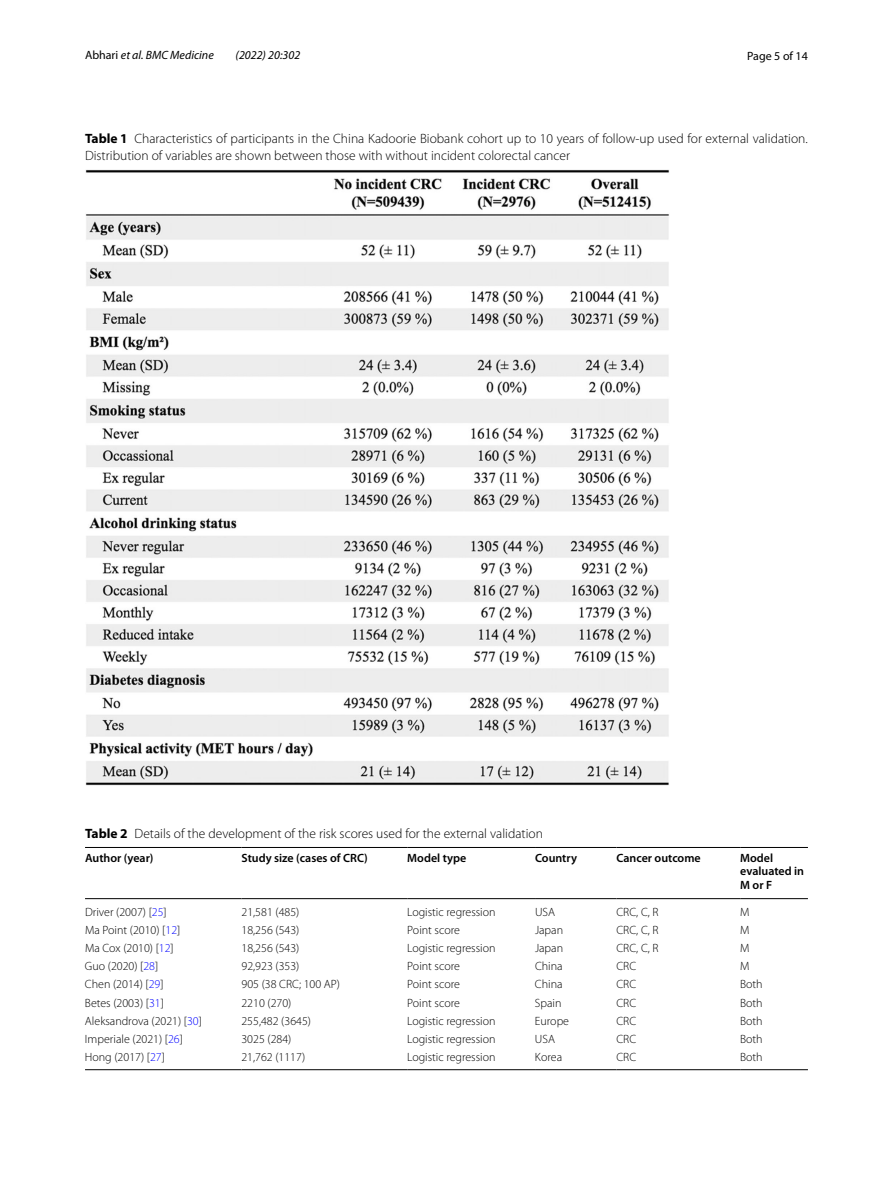
<style>
.page{position:relative;width:893px;height:1187px;background:#fff}
.page>*{position:absolute;margin:0;border:0;box-sizing:border-box;transform-origin:0 0}
.t1{font:300 13.5px/16.5px "Myriad Pro";color:#000}
.t2{font:300 12px "Myriad Pro";color:#000}
.t3{font:600 12px/13.5px "Myriad Pro";color:#000}
.t4{font:italic 12px "Myriad Pro";color:#000}
.t5{font:12px "Myriad Pro";color:#000}
.s1{font-style:normal}
.s2{font-weight:700}
.s3{color:#00f}
</style>
<div class="page">
<img style="left:85px;top:169px;width:584px;height:616px">
<hr style="left:85px;top:847px;width:157px;height:1px;background:#000">
<hr style="left:85px;top:898px;width:157px;height:1px;background:#000">
<hr style="left:242px;top:847px;width:165px;height:1px;background:#000">
<hr style="left:242px;top:898px;width:165px;height:1px;background:#000">
<hr style="left:407px;top:847px;width:128px;height:1px;background:#000">
<hr style="left:407px;top:898px;width:128px;height:1px;background:#000">
<hr style="left:535px;top:847px;width:81px;height:1px;background:#000">
<hr style="left:535px;top:898px;width:81px;height:1px;background:#000">
<hr style="left:616px;top:847px;width:124px;height:1px;background:#000">
<hr style="left:616px;top:898px;width:124px;height:1px;background:#000">
<hr style="left:740px;top:847px;width:68px;height:1px;background:#000">
<hr style="left:740px;top:898px;width:68px;height:1px;background:#000">
<hr style="left:85px;top:1069px;width:157px;height:1px;background:#000">
<hr style="left:242px;top:1069px;width:165px;height:1px;background:#000">
<hr style="left:407px;top:1069px;width:128px;height:1px;background:#000">
<hr style="left:535px;top:1069px;width:81px;height:1px;background:#000">
<hr style="left:616px;top:1069px;width:124px;height:1px;background:#000">
<hr style="left:740px;top:1069px;width:68px;height:1px;background:#000">
<p class="t4" style="left:85px;top:48px;width:130px"><span class="s1">Abhari</span> et al. BMC Medicine</p>
<p class="t4" style="left:236px;top:48px;width:66px">(2022) 20:302</p>
<p class="t5" style="left:747px;top:48px;width:62px">Page 5 of 14</p>
<p class="t1" style="left:85px;top:130px;width:724px"><span class="s2">Table 1</span> Characteristics of participants in the China Kadoorie Biobank cohort up to 10 years of follow-up used for external validation.<br>Distribution of variables are shown between those with without incident colorectal cancer</p>
<p class="t1" style="left:85px;top:825px;width:459px"><span class="s2">Table 2</span> Details of the development of the risk scores used for the external validation</p>
<p class="t3" style="left:85px;top:850px;width:70px">Author (year)</p>
<p class="t3" style="left:242px;top:850px;width:128px">Study size (cases of CRC)</p>
<p class="t3" style="left:407px;top:850px;width:60px">Model type</p>
<p class="t3" style="left:535px;top:850px;width:44px">Country</p>
<p class="t3" style="left:616px;top:850px;width:86px">Cancer outcome</p>
<p class="t3" style="left:740px;top:850px;width:65px">Model evaluated in<br>M or F</p>
<p class="t2" style="left:85px;top:905px;width:83px">Driver (2007) [<span class="s3">25</span>]</p>
<p class="t2" style="left:242px;top:905px;width:59px">21,581 (485)</p>
<p class="t2" style="left:407px;top:905px;width:90px">Logistic regression</p>
<p class="t2" style="left:535px;top:905px;width:22px">USA</p>
<p class="t2" style="left:616px;top:905px;width:44px">CRC, C, R</p>
<p class="t2" style="left:740px;top:905px;width:11px">M</p>
<p class="t2" style="left:85px;top:923px;width:97px">Ma Point (2010) [<span class="s3">12</span>]</p>
<p class="t2" style="left:241px;top:923px;width:59px">18,256 (543)</p>
<p class="t2" style="left:407px;top:923px;width:54px">Point score</p>
<p class="t2" style="left:535px;top:923px;width:30px">Japan</p>
<p class="t2" style="left:616px;top:923px;width:44px">CRC, C, R</p>
<p class="t2" style="left:740px;top:923px;width:11px">M</p>
<p class="t2" style="left:85px;top:941px;width:90px">Ma Cox (2010) [<span class="s3">12</span>]</p>
<p class="t2" style="left:241px;top:941px;width:59px">18,256 (543)</p>
<p class="t2" style="left:407px;top:941px;width:90px">Logistic regression</p>
<p class="t2" style="left:535px;top:941px;width:30px">Japan</p>
<p class="t2" style="left:616px;top:941px;width:44px">CRC, C, R</p>
<p class="t2" style="left:740px;top:941px;width:11px">M</p>
<p class="t2" style="left:85px;top:959px;width:75px">Guo (2020) [<span class="s3">28</span>]</p>
<p class="t2" style="left:241px;top:959px;width:59px">92,923 (353)</p>
<p class="t2" style="left:407px;top:959px;width:54px">Point score</p>
<p class="t2" style="left:535px;top:959px;width:29px">China</p>
<p class="t2" style="left:616px;top:959px;width:21px">CRC</p>
<p class="t2" style="left:740px;top:959px;width:11px">M</p>
<p class="t2" style="left:85px;top:977px;width:80px">Chen (2014) [<span class="s3">29</span>]</p>
<p class="t2" style="left:241px;top:977px;width:100px">905 (38 CRC; 100 AP)</p>
<p class="t2" style="left:407px;top:977px;width:54px">Point score</p>
<p class="t2" style="left:535px;top:977px;width:29px">China</p>
<p class="t2" style="left:616px;top:977px;width:21px">CRC</p>
<p class="t2" style="left:740px;top:977px;width:24px">Both</p>
<p class="t2" style="left:85px;top:995px;width:80px">Betes (2003) [<span class="s3">31</span>]</p>
<p class="t2" style="left:241px;top:995px;width:51px">2210 (270)</p>
<p class="t2" style="left:407px;top:995px;width:54px">Point score</p>
<p class="t2" style="left:535px;top:995px;width:28px">Spain</p>
<p class="t2" style="left:616px;top:995px;width:21px">CRC</p>
<p class="t2" style="left:740px;top:995px;width:24px">Both</p>
<p class="t2" style="left:85px;top:1014px;width:119px">Aleksandrova (2021) [<span class="s3">30</span>]</p>
<p class="t2" style="left:241px;top:1014px;width:71px">255,482 (3645)</p>
<p class="t2" style="left:407px;top:1014px;width:90px">Logistic regression</p>
<p class="t2" style="left:535px;top:1014px;width:36px">Europe</p>
<p class="t2" style="left:616px;top:1014px;width:21px">CRC</p>
<p class="t2" style="left:740px;top:1014px;width:24px">Both</p>
<p class="t2" style="left:85px;top:1032px;width:100px">Imperiale (2021) [<span class="s3">26</span>]</p>
<p class="t2" style="left:241px;top:1032px;width:51px">3025 (284)</p>
<p class="t2" style="left:407px;top:1032px;width:90px">Logistic regression</p>
<p class="t2" style="left:535px;top:1032px;width:22px">USA</p>
<p class="t2" style="left:616px;top:1032px;width:21px">CRC</p>
<p class="t2" style="left:740px;top:1032px;width:24px">Both</p>
<p class="t2" style="left:85px;top:1050px;width:82px">Hong (2017) [<span class="s3">27</span>]</p>
<p class="t2" style="left:241px;top:1050px;width:65px">21,762 (1117)</p>
<p class="t2" style="left:407px;top:1050px;width:90px">Logistic regression</p>
<p class="t2" style="left:535px;top:1050px;width:29px">Korea</p>
<p class="t2" style="left:616px;top:1050px;width:21px">CRC</p>
<p class="t2" style="left:740px;top:1050px;width:24px">Both</p>
</div>
